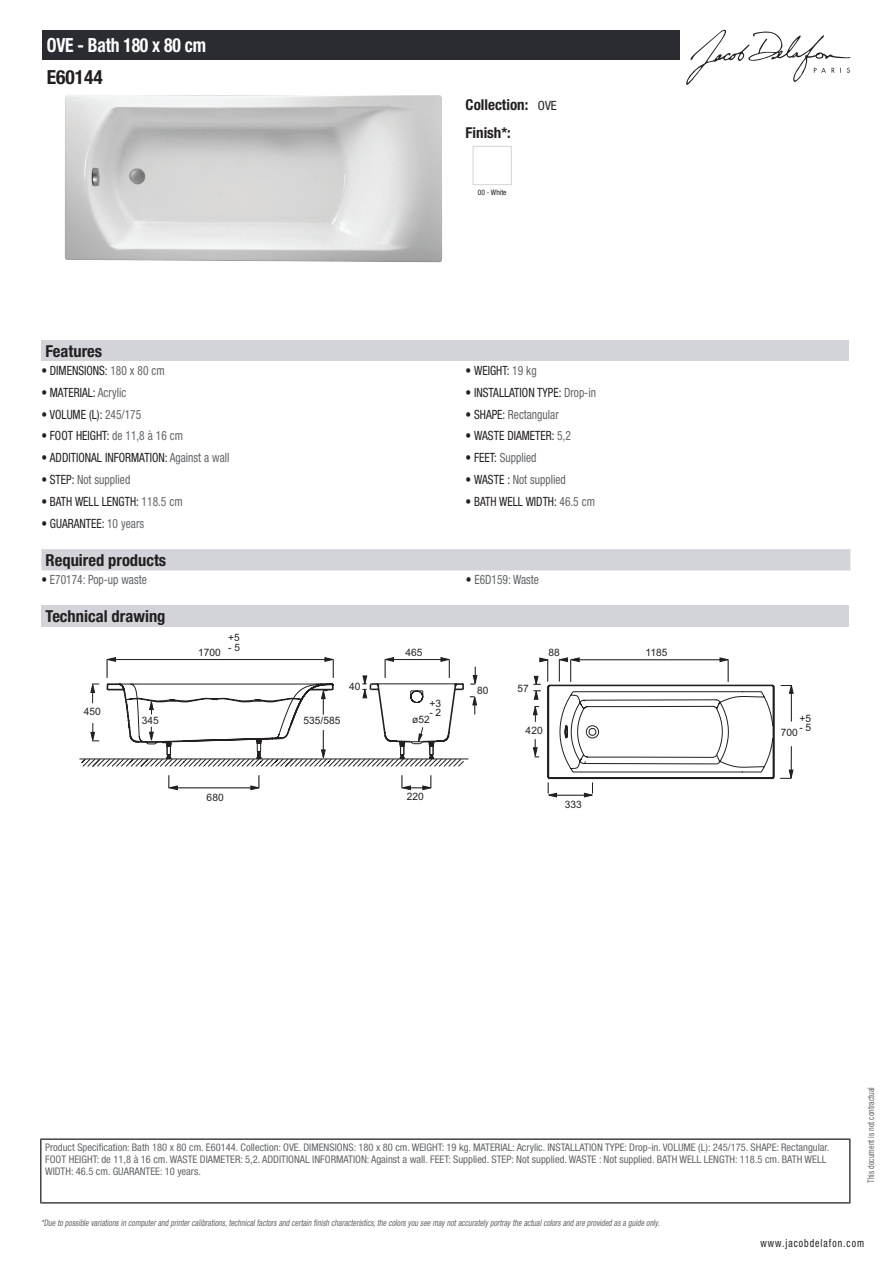
<style>
.page{position:relative;width:893px;height:1263px;background:#fff}
.page>*{position:absolute;margin:0;border:0;box-sizing:border-box;transform-origin:0 0}
.t1{font:700 condensed 19.5px "Helvetica Neue LT Std";letter-spacing:-.01em;color:#fff;scale:.9 1}
.t2{font:700 condensed 19.5px "Helvetica Neue LT Std";color:#231f20}
.t3{font:700 condensed 16.5px "Helvetica Neue LT Std";color:#231f20}
.t4{font:700 condensed 15px/27.8px "Helvetica Neue LT Std";color:#231f20}
.t5{font:condensed 12.75px "Helvetica Neue LT Std";color:#231f20;scale:.9 1}
.t6{font:condensed 12.75px "Helvetica Neue LT Std";color:#626568;scale:.9 1}
.t7{font:condensed 11.25px "Helvetica Neue LT Std";letter-spacing:.1em;color:#231f20;scale:.87 1}
.t8{font:condensed 10.5px/12px "Helvetica Neue LT Std";color:#626568}
.t9{font:10.2px "Arial";color:#231f20}
.t10{font:10.05px "Arial";color:#231f20}
.t11{font:italic condensed 9px "Helvetica Neue LT Std";color:#626568;scale:.87 1}
.t12{font:condensed 9px "Helvetica Neue LT Std";color:#626568;scale:.87 1}
.t13{font:condensed 7.5px "Helvetica Neue LT Std";color:#231f20}
.s1{font-weight:400;font-size:12.75px}
.s2{color:#626568}
.s3{color:#231f20}
</style>
<div class="page">
<svg style="left:686px;top:30px;width:164px;height:55px"></svg>
<img style="left:65px;top:95px;width:377px;height:167px">
<div style="left:473px;top:146px;width:39px;height:39px;border:1px solid #d3d4da"></div>
<div style="left:41px;top:340px;width:808px;height:21px;background:#d3d4da"></div>
<div style="left:41px;top:549px;width:809px;height:21px;background:#d3d4da"></div>
<div style="left:41px;top:605px;width:808px;height:21px;background:#d3d4da"></div>
<hr style="left:79px;top:759px;width:389px;height:1px;background:#231f20">
<svg style="left:81px;top:657px;width:713px;height:141px"></svg>
<hr style="left:120px;top:684px;width:208px;height:1px;background:#231f20">
<div style="left:43px;top:30px;width:637px;height:30px;background:#2a2c32"></div>
<hr style="left:40px;top:1138px;width:810px;height:2px;background:#040503">
<hr style="left:40px;top:1140px;width:1px;height:62px;background:#040503">
<hr style="left:849px;top:1140px;width:1px;height:62px;background:#040503">
<hr style="left:40px;top:1202px;width:810px;height:1px;background:#040503">
<h1 class="t1" style="left:47px;top:33px;width:178px">OVE - Bath 180 x 80 cm</h1>
<h1 class="t2" style="left:47px;top:65px;width:58px">E60144</h1>
<h3 class="t4" style="left:466px;top:90px;width:93px">Collection: <span class="s1">OVE<br></span>Finish*:</h3>
<p class="t13" style="left:478px;top:188px;width:30px">00 - White</p>
<h2 class="t3" style="left:46px;top:341px;width:58px">Features</h2>
<p class="t5" style="left:41px;top:363px;width:139px">• DIMENSIONS: <span class="s2">180 x 80 cm</span></p>
<p class="t5" style="left:466px;top:363px;width:80px">• WEIGHT: <span class="s2">19 kg</span></p>
<p class="t5" style="left:41px;top:385px;width:96px">• MATERIAL: <span class="s2">Acrylic</span></p>
<p class="t5" style="left:466px;top:385px;width:146px">• INSTALLATION TYPE: <span class="s2">Drop-in</span></p>
<p class="t5" style="left:41px;top:407px;width:112px">• VOLUME (L): <span class="s2">245/175</span></p>
<p class="t6" style="left:466px;top:407px;width:105px"><span class="s3">• SHAPE:</span> Rectangular</p>
<p class="t5" style="left:41px;top:428px;width:159px">• FOOT HEIGHT: <span class="s2">de 11,8 à 16 cm</span></p>
<p class="t5" style="left:466px;top:428px;width:118px">• WASTE DIAMETER: <span class="s2">5,2</span></p>
<p class="t5" style="left:41px;top:450px;width:211px">• ADDITIONAL INFORMATION: <span class="s2">Against a wall</span></p>
<p class="t6" style="left:466px;top:450px;width:80px"><span class="s3">• FEET:</span> Supplied</p>
<p class="t6" style="left:41px;top:472px;width:100px"><span class="s3">• STEP:</span> Not supplied</p>
<p class="t6" style="left:466px;top:472px;width:113px"><span class="s3">• WASTE :</span> Not supplied</p>
<p class="t5" style="left:41px;top:494px;width:158px">• BATH WELL LENGTH: <span class="s2">118.5 cm</span></p>
<p class="t5" style="left:466px;top:494px;width:145px">• BATH WELL WIDTH: <span class="s2">46.5 cm</span></p>
<p class="t5" style="left:41px;top:516px;width:116px">• GUARANTEE: <span class="s2">10 years</span></p>
<h2 class="t3" style="left:46px;top:550px;width:122px">Required products</h2>
<p class="t6" style="left:41px;top:572px;width:119px"><span class="s3">•</span> E70174: Pop-up waste</p>
<p class="t6" style="left:466px;top:572px;width:83px"><span class="s3">•</span> E6D159: Waste</p>
<h2 class="t3" style="left:46px;top:606px;width:121px">Technical drawing</h2>
<p class="t10" style="left:228px;top:631px;width:13px">+5</p>
<p class="t10" style="left:228px;top:640px;width:13px">- 5</p>
<p class="t9" style="left:405px;top:645px;width:19px">465</p>
<p class="t9" style="left:645px;top:646px;width:23px">1185</p>
<p class="t9" style="left:198px;top:645px;width:24px">1700</p>
<p class="t9" style="left:549px;top:645px;width:13px">88</p>
<p class="t9" style="left:84px;top:705px;width:19px">450</p>
<p class="t9" style="left:142px;top:713px;width:19px">345</p>
<p class="t9" style="left:303px;top:714px;width:38px">535/585</p>
<p class="t9" style="left:349px;top:680px;width:13px">40</p>
<p class="t9" style="left:517px;top:681px;width:13px">57</p>
<p class="t9" style="left:477px;top:684px;width:13px">80</p>
<p class="t9" style="left:429px;top:696px;width:13px">+3</p>
<p class="t9" style="left:429px;top:706px;width:13px">- 2</p>
<p class="t9" style="left:412px;top:713px;width:19px">ø52</p>
<p class="t9" style="left:526px;top:724px;width:19px">420</p>
<p class="t9" style="left:207px;top:790px;width:19px">680</p>
<p class="t9" style="left:407px;top:789px;width:19px">220</p>
<p class="t9" style="left:565px;top:798px;width:19px">333</p>
<p class="t9" style="left:799px;top:711px;width:13px">+5</p>
<p class="t9" style="left:799px;top:721px;width:13px">- 5</p>
<p class="t9" style="left:781px;top:725px;width:19px">700</p>
<p class="t8" style="left:45px;top:1141px;width:786px">Product Specification: Bath 180 x 80 cm. E60144. Collection: OVE. DIMENSIONS: 180 x 80 cm. WEIGHT: 19 kg. MATERIAL: Acrylic. INSTALLATION TYPE: Drop-in. VOLUME (L): 245/175. SHAPE: Rectangular.<br>FOOT HEIGHT: de 11,8 à 16 cm. WASTE DIAMETER: 5,2. ADDITIONAL INFORMATION: Against a wall. FEET: Supplied. STEP: Not supplied. WASTE : Not supplied. BATH WELL LENGTH: 118.5 cm. BATH WELL<br>WIDTH: 46.5 cm. GUARANTEE: 10 years.</p>
<p class="t11" style="left:41px;top:1217px;width:714px">*Due to possible variationsin computerand printercalibrations,technicalfactorsand certain finish characteristics,the colorsyou see maynotaccuratelyportraythe actualcolorsand are provided asa guide only.</p>
<p class="t12" style="left:866px;top:1183px;width:111px;rotate:-90deg">This document is not contractual</p>
<p class="t7" style="left:760px;top:1237px;width:121px">www.jacobdelafon.com</p>
</div>
